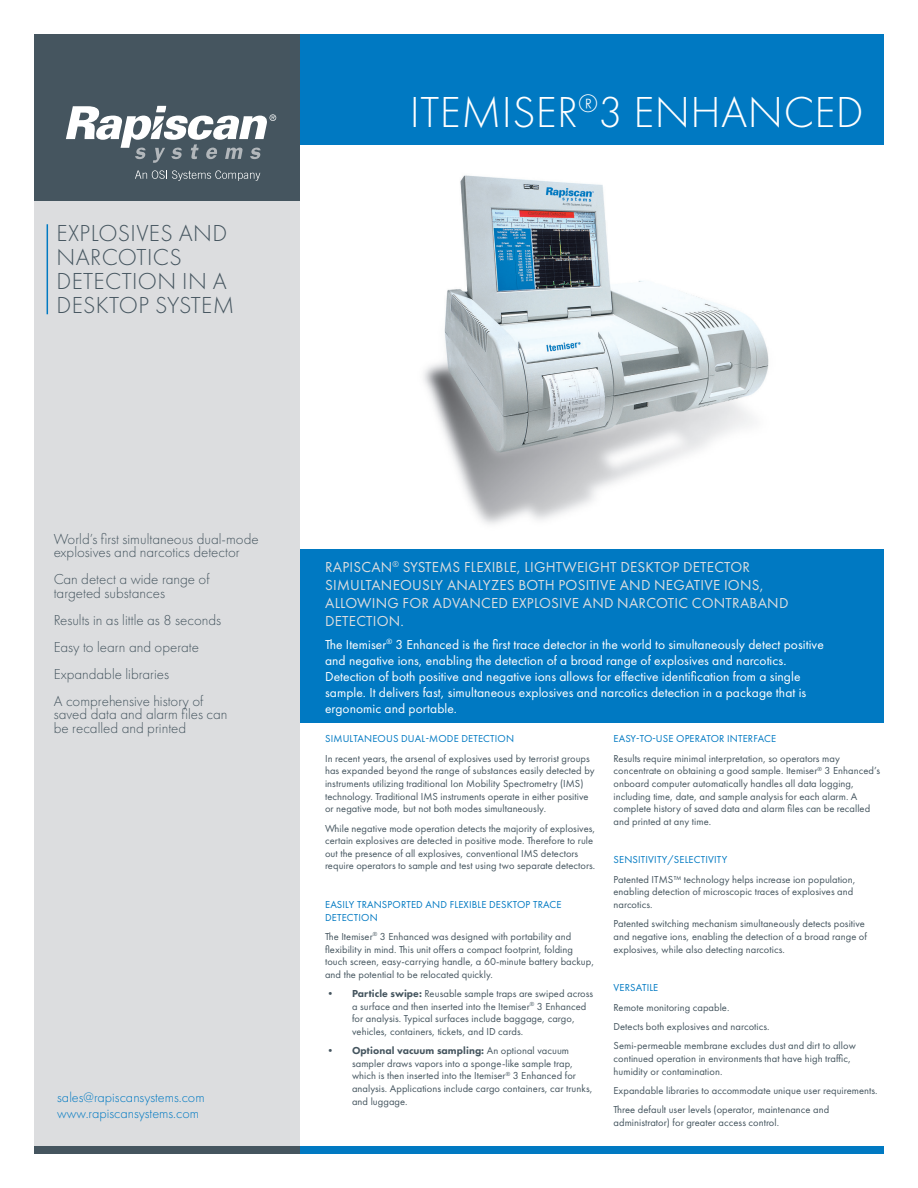
<style>
.page{position:relative;width:918px;height:1188px;background:#fff}
.page>*{position:absolute;margin:0;border:0;box-sizing:border-box;transform-origin:0 0}
.t1{font:300 45px "Futura PT";letter-spacing:.01em;color:#fff}
.Leading_Sentence{font:300 24px/24px "Futura PT";letter-spacing:.015em;color:#45555f}
.Highlights{font:300 15px/13.5px "Futura PT";color:#45555f}
.Copy_Text{font:15px/18px "Futura PT";letter-spacing:.015em;color:#dcdddf}
.t2{font:300 14.25px "Futura PT";color:#0079c2}
.Copy_Text-2{font:13.5px/16.2px "Futura PT";letter-spacing:.005em;color:#fff}
.Box_text{font:10.5px/12.6px "Futura PT";letter-spacing:.005em;color:#45555f}
.Box_Header{font:10.5px/12.6px "Futura PT";letter-spacing:.005em;color:#45555f}
.Box_Header-2{font:10.5px/12.6px "Futura PT";letter-spacing:.015em;color:#0079c2}
.s1{font-weight:800}
</style>
<div class="page">
<div style="left:295px;top:34px;width:589px;height:111px;background:#0079c2"></div>
<div style="left:295px;top:1147px;width:589px;height:7px;background:#0079c2"></div>
<div style="left:34px;top:549px;width:850px;height:174px;background:#0079c2"></div>
<img style="left:423px;top:175px;width:346px;height:349px">
<div style="left:34px;top:145px;width:265px;height:1009px;background:#dcdddf"></div>
<div style="left:34px;top:1147px;width:265px;height:7px;background:#45555f"></div>
<div style="left:34px;top:34px;width:265px;height:167px;background:#45555f"></div>
<svg style="left:66px;top:106px;width:210px;height:57px"></svg>
<svg style="left:135px;top:170px;width:125px;height:11px"></svg>
<hr style="left:47px;top:224px;width:1px;height:90px;background:#0079c2">
<p class="Leading_Sentence" style="left:57px;top:222px;width:179px">EXPLOSIVES AND<br>NARCOTICS<br>DETECTION IN A<br>DESKTOP SYSTEM</p>
<p class="t1" style="left:410px;top:86px;width:455px">ITEMISER<sup>®</sup>3 ENHANCED</p>
<p class="Highlights" style="left:54px;top:532px;width:206px">World’s first simultaneous dual-mode explosives and narcotics detector</p>
<p class="Highlights" style="left:54px;top:573px;width:157px">Can detect a wide range of targeted substances</p>
<p class="Highlights" style="left:54px;top:613px;width:169px">Results in as little as 8 seconds</p>
<p class="Highlights" style="left:54px;top:640px;width:147px">Easy to learn and operate</p>
<p class="Highlights" style="left:54px;top:667px;width:117px">Expandable libraries</p>
<p class="Highlights" style="left:54px;top:694px;width:175px">A comprehensive history of saved data and alarm files can be recalled and printed</p>
<p class="t2" style="left:57px;top:1089px;width:149px">sales@rapiscansystems.com</p>
<p class="t2" style="left:57px;top:1105px;width:143px">www.rapiscansystems.com</p>
<p class="Copy_Text" style="left:325px;top:558px;width:465px">RAPISCAN<sup>®</sup> SYSTEMS FLEXIBLE, LIGHTWEIGHT DESKTOP DETECTOR SIMULTANEOUSLY ANALYZES BOTH POSITIVE AND NEGATIVE IONS, ALLOWING FOR ADVANCED EXPLOSIVE AND NARCOTIC CONTRABAND DETECTION.</p>
<p class="Copy_Text-2" style="left:325px;top:636px;width:500px">The Itemiser<sup>®</sup> 3 Enhanced is the first trace detector in the world to simultaneously detect positive and negative ions, enabling the detection of a broad range of explosives and narcotics.<br>Detection of both positive and negative ions allows for effective identification from a single sample. It delivers fast, simultaneous explosives and narcotics detection in a package that is ergonomic and portable.</p>
<p class="Box_Header-2" style="left:325px;top:733px;width:191px">SIMULTANEOUS DUAL-MODE DETECTION</p>
<p class="Box_Header" style="left:325px;top:752px;width:271px">In recent years, the arsenal of explosives used by terrorist groups has expanded beyond the range of substances easily detected by instruments utilizing traditional Ion Mobility Spectrometry (IMS) technology. Traditional IMS instruments operate in either positive or negative mode, but not both modes simultaneously.</p>
<p class="Box_Header" style="left:325px;top:822px;width:272px">While negative mode operation detects the majority of explosives, certain explosives are detected in positive mode. Therefore to rule out the presence of all explosives, conventional IMS detectors require operators to sample and test using two separate detectors.</p>
<p class="Box_Header-2" style="left:325px;top:898px;width:238px">EASILY TRANSPORTED AND FLEXIBLE DESKTOP TRACE<br>DETECTION</p>
<p class="Box_text" style="left:325px;top:930px;width:271px">The Itemiser<sup>®</sup> 3 Enhanced was designed with portability and flexibility in mind. This unit offers a compact footprint, folding touch screen, easy-carrying handle, a 60-minute battery backup, and the potential to be relocated quickly.</p>
<p class="Box_text" style="left:352px;top:987px;width:243px;text-indent:-27px"><span class="s1">• Particle swipe:</span> Reusable sample traps are swiped across a surface and then inserted into the Itemiser<sup>®</sup> 3 Enhanced for analysis. Typical surfaces include baggage, cargo, vehicles, containers, tickets, and ID cards.</p>
<p class="Box_text" style="left:352px;top:1044px;width:242px;text-indent:-27px"><span class="s1">• Optional vacuum sampling:</span> An optional vacuum sampler draws vapors into a sponge-like sample trap, which is then inserted into the Itemiser<sup>®</sup> 3 Enhanced for analysis. Applications include cargo containers, car trunks, and luggage.</p>
<p class="Box_Header-2" style="left:614px;top:733px;width:164px">EASY-TO-USE OPERATOR INTERFACE</p>
<p class="Box_text" style="left:614px;top:752px;width:268px">Results require minimal interpretation, so operators may concentrate on obtaining a good sample. Itemiser<sup>®</sup> 3 Enhanced’s onboard computer automatically handles all data logging, including time, date, and sample analysis for each alarm. A complete history of saved data and alarm files can be recalled and printed at any time.</p>
<p class="Box_Header-2" style="left:614px;top:854px;width:115px">SENSITIVITY/SELECTIVITY</p>
<p class="Box_Header" style="left:614px;top:873px;width:244px">Patented ITMS™ technology helps increase ion population, enabling detection of microscopic traces of explosives and narcotics.</p>
<p class="Box_text" style="left:614px;top:918px;width:255px">Patented switching mechanism simultaneously detects positive and negative ions, enabling the detection of a broad range of explosives, while also detecting narcotics.</p>
<p class="Box_Header-2" style="left:614px;top:981px;width:46px">VERSATILE</p>
<p class="Box_text" style="left:614px;top:1001px;width:117px">Remote monitoring capable.</p>
<p class="Box_text" style="left:614px;top:1020px;width:158px">Detects both explosives and narcotics.</p>
<p class="Box_text" style="left:614px;top:1039px;width:244px">Semi-permeable membrane excludes dust and dirt to allow continued operation in environments that have high traffic, humidity or contamination.</p>
<p class="Box_text" style="left:614px;top:1084px;width:266px">Expandable libraries to accommodate unique user requirements.</p>
<p class="Box_text" style="left:614px;top:1103px;width:217px">Three default user levels (operator, maintenance and administrator) for greater access control.</p>
</div>
